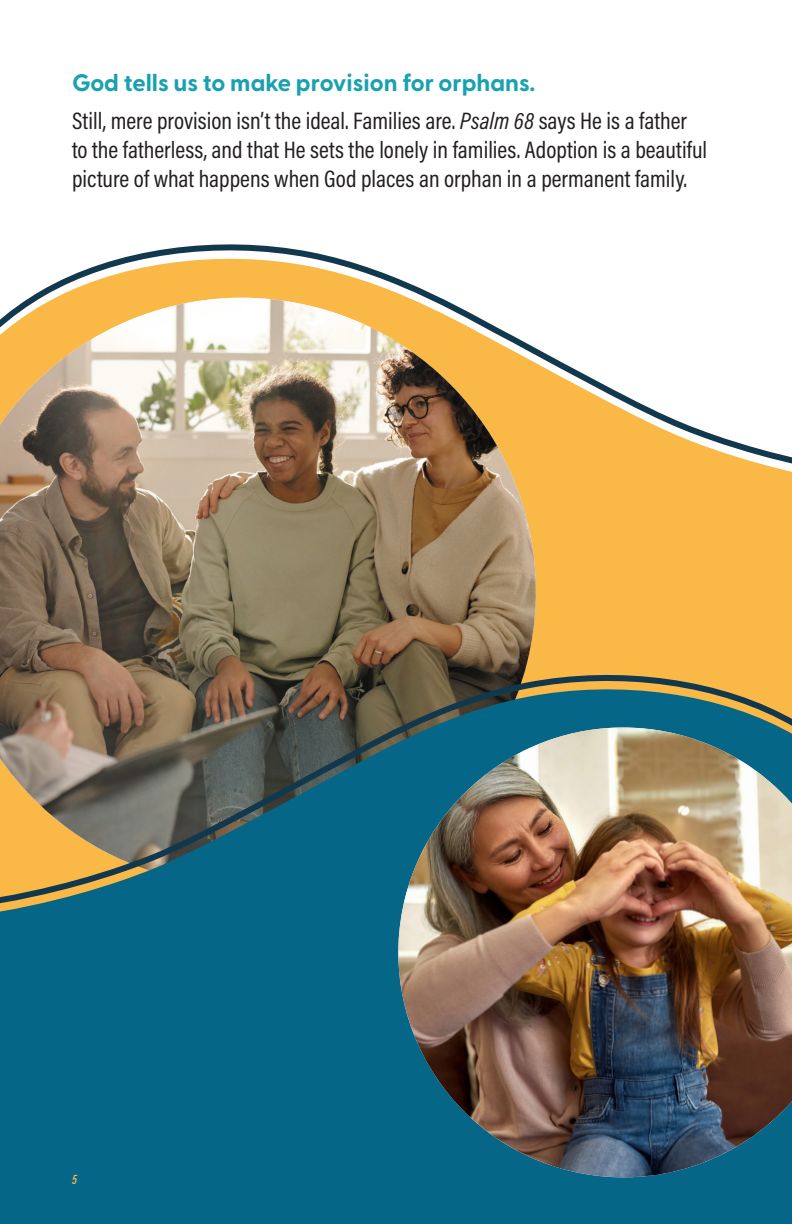
<style>
.page{position:relative;width:792px;height:1224px;background:#fff}
.page>*{position:absolute;margin:0;border:0;box-sizing:border-box;transform-origin:0 0}
.t1{font:24px/28.8px "Acumin Pro Cond";color:#231f20}
.t2{font:700 24px "Greycliff CF";color:#19a1b2}
.t3{font:italic 600 14px "Acumin Pro Extra Cond";color:#f9b748}
.s1{font-style:italic}
</style>
<div class="page">
<div style="left:0;top:922px;width:792px;height:302px;background:#056687"></div>
<img style="left:0;top:244px;width:792px;height:678px">
<svg style="left:375px;top:704px;width:417px;height:496px;background:#12667e"></svg>
<img style="left:394px;top:727px;width:398px;height:453px">
<h1 class="t2" style="left:72px;top:65px;width:465px">God tells us to make provision for orphans.</h1>
<p class="t1" style="left:72px;top:106px;width:637px">Still, mere provision isn’t the ideal. Families are. <span class="s1">Psalm 68</span> says He is a father to the fatherless, and that He sets the lonely in families. Adoption is a beautiful picture of what happens when God places an orphan in a permanent family.</p>
<p class="t3" style="left:72px;top:1171px;width:7px">5</p>
</div>
